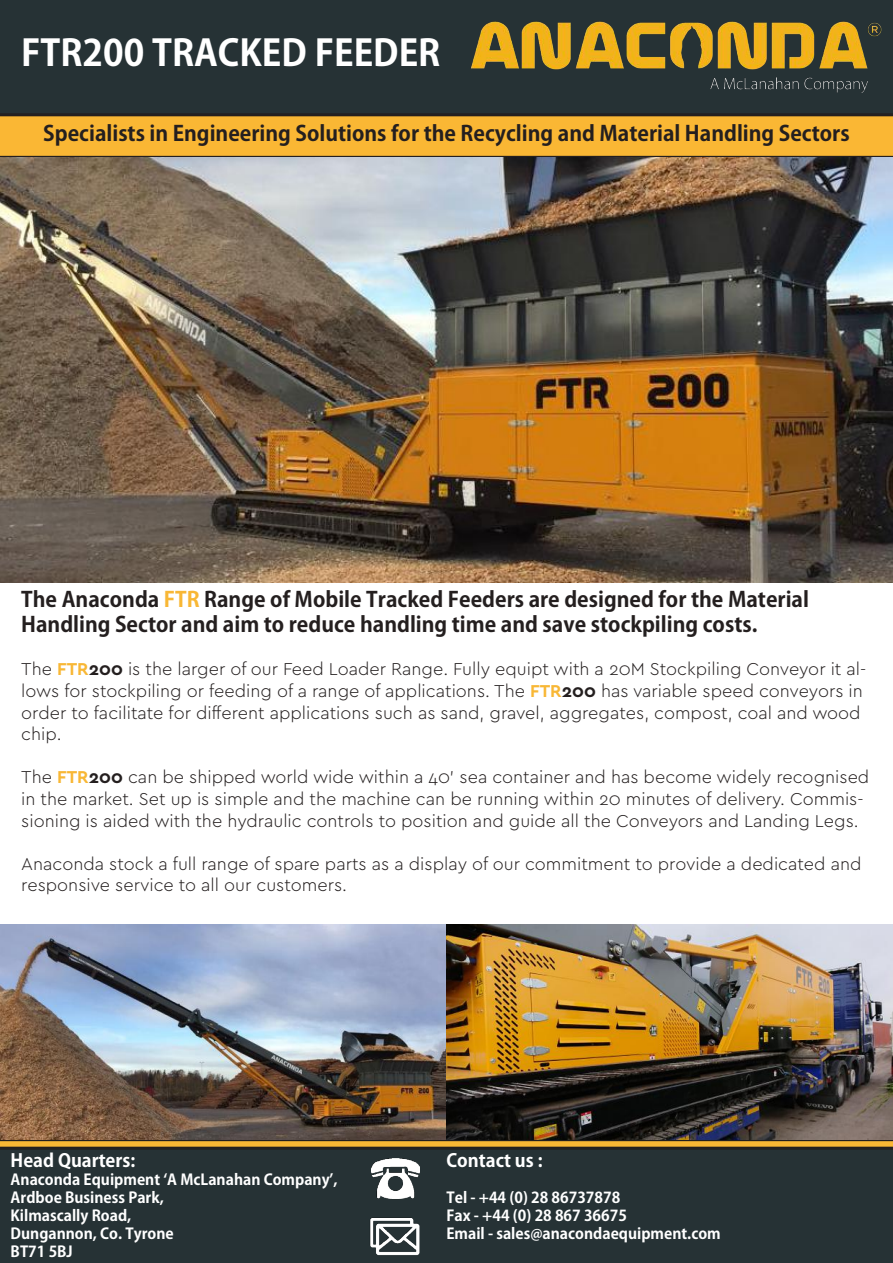
<style>
.page{position:relative;width:893px;height:1263px;background:#fff}
.page>*{position:absolute;margin:0;border:0;box-sizing:border-box;transform-origin:0 0}
.t1{font:700 36px "Ryo Gothic Plus N";color:#fff}
.t2{font:700 21px/25.2px "Ryo Gothic Plus N";color:#241f1f}
.t3{font:300 18px/21.6px "Cera GR";color:#241f1f}
.t4{font:700 18px "Ryo Gothic Plus N";color:#fff}
.t5{font:700 15px/18px "Ryo Gothic Plus N";color:#fff}
.s1{color:#f8b735}
.s2{font-weight:700;color:#f8b735}
.s3{font-weight:700}
</style>
<div class="page">
<div style="left:0;top:0;width:893px;height:115px;background:#263235"></div>
<svg style="left:0;top:115px;width:893px;height:42px;background:#edad32"></svg>
<img style="left:463px;top:17px;width:426px;height:81px">
<div style="left:0;top:1148px;width:893px;height:115px;background:#263235"></div>
<svg style="left:0;top:1140px;width:893px;height:8px;background:#b7872d"></svg>
<img style="left:372px;top:1155px;width:48px;height:48px">
<img style="left:369px;top:1209px;width:52px;height:51px">
<img style="left:0;top:157px;width:893px;height:426px">
<img style="left:0;top:925px;width:893px;height:215px">
<h1 class="t1" style="left:21px;top:29px;width:421px">FTR200 TRACKED FEEDER</h1>
<p class="t2" style="left:43px;top:122px;width:808px">Specialists in Engineering Solutions for the Recycling and Material Handling Sectors</p>
<p class="t2" style="left:21px;top:588px;width:789px">The Anaconda <span class="s1">FTR</span> Range of Mobile Tracked Feeders are designed for the Material<br>Handling Sector and aim to reduce handling time and save stockpiling costs.</p>
<p class="t3" style="left:21px;top:659px;width:846px">The <span class="s2">FTR</span><span class="s3">200</span> is the larger of our Feed Loader Range. Fully equipt with a 20M Stockpiling Conveyor it al&shy;lows for stockpiling or feeding of a range of applications. The <span class="s2">FTR</span><span class="s3">200</span> has variable speed conveyors in order to facilitate for different applications such as sand, gravel, aggregates, compost, coal and wood chip.</p>
<p class="t3" style="left:21px;top:767px;width:850px">The <span class="s2">FTR</span><span class="s3">200</span> can be shipped world wide within a 40’ sea container and has become widely recognised in the market. Set up is simple and the machine can be running within 20 minutes of delivery. Commis&shy;sioning is aided with the hydraulic controls to position and guide all the Conveyors and Landing Legs.</p>
<p class="t3" style="left:21px;top:853px;width:842px">Anaconda stock a full range of spare parts as a display of our commitment to provide a dedicated and responsive service to all our customers.</p>
<p class="t4" style="left:11px;top:1149px;width:126px">Head Quarters:</p>
<p class="t5" style="left:11px;top:1171px;width:328px">Anaconda Equipment ‘A McLanahan Company’,<br>Ardboe Business Park,<br>Kilmascally Road,<br>Dungannon, Co. Tyrone<br>BT71 5BJ</p>
<p class="t4" style="left:446px;top:1149px;width:98px">Contact us :</p>
<p class="t5" style="left:446px;top:1189px;width:276px">Tel - +44 (0) 28 86737878<br>Fax - +44 (0) 28 867 36675<br>Email - sales@anacondaequipment.com</p>
</div>
